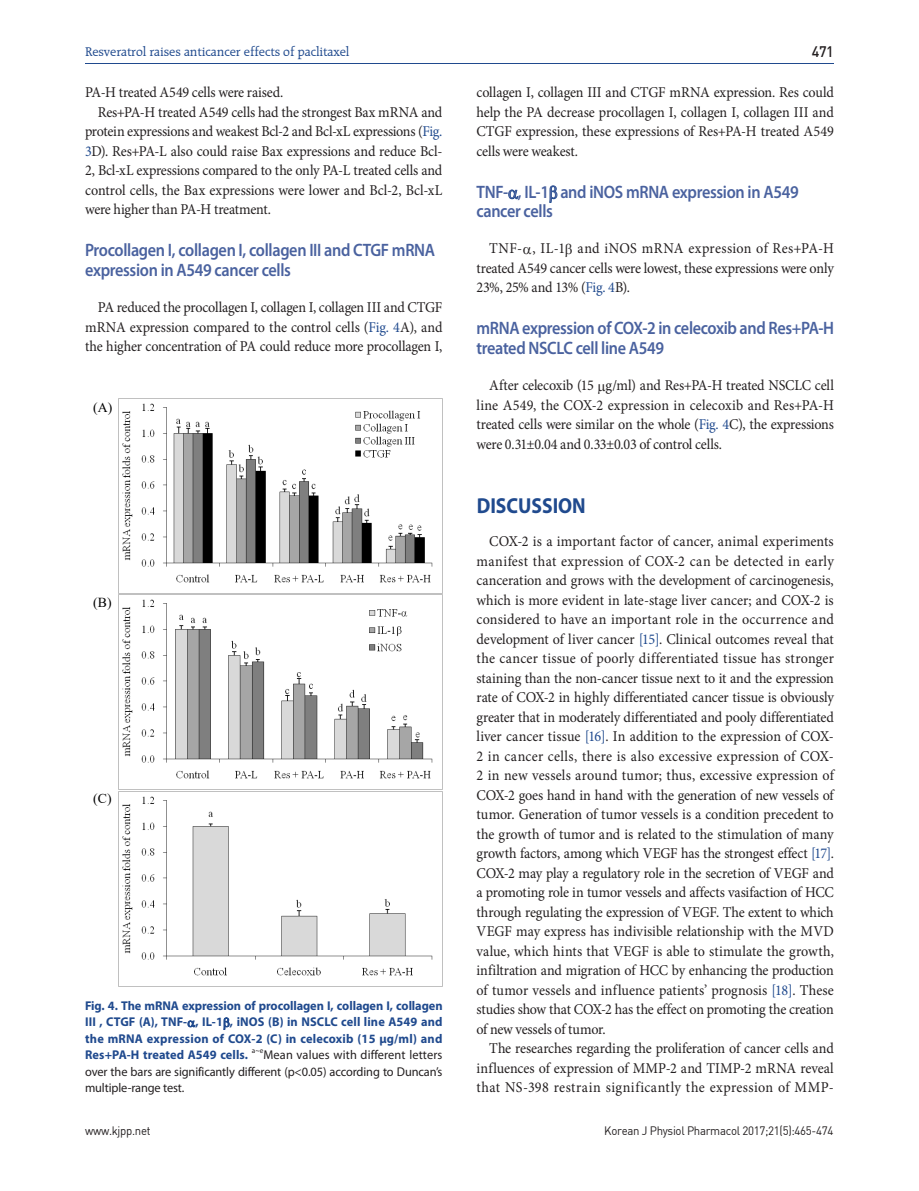
<style>
.page{position:relative;width:919px;height:1191px;background:#fff}
.page>*{position:absolute;margin:0;border:0;box-sizing:border-box;transform-origin:0 0}
.t1{font:700 21.75px "Myriad Pro";color:#204a8e;scale:.9 1}
.t2{font:600 18px/19.5px "Myriad Pro";letter-spacing:-.02em;color:#4a629f;scale:.9 1}
.t3{font:15px/19.5px "Minion Pro";letter-spacing:-.015em;color:#231f20;text-align:justify;scale:.94 1}
.t4{font:15px "Dinmed";color:#231f20;scale:.95 1}
.t5{font:13.65px "Times New Roman";color:#000}
.t6{font:13.5px "Raleigh BT";letter-spacing:-.01em;color:#204a8e}
.t7{font:700 12.75px/16.5px "Myriad Pro";letter-spacing:.01em;color:#204a8e;text-align:justify}
.t8{font:12.75px/16.5px "Myriad Pro";letter-spacing:-.01em;color:#231f20;text-align:justify}
.t9{font:12px "Dinreg";letter-spacing:-.025em;color:#231f20;scale:.95 1}
.t10{font:7.5px "Myriad Pro";color:#231f20}
.s1{color:#204a8e}
</style>
<div class="page">
<hr style="left:85px;top:64px;width:748px;height:1px;background:#204a8e">
<img style="left:118px;top:398px;width:324px;height:195px">
<img style="left:118px;top:595px;width:315px;height:194px">
<img style="left:118px;top:791px;width:324px;height:195px">
<svg style="left:508px;top:190px;width:10px;height:9px"></svg>
<svg style="left:549px;top:185px;width:8px;height:18px"></svg>
<svg style="left:187px;top:1020px;width:8px;height:7px"></svg>
<svg style="left:223px;top:1017px;width:7px;height:12px"></svg>
<p class="t6" style="left:85px;top:43px;width:266px">Resveratrol raises anticancer effects of paclitaxel</p>
<p class="t3" style="left:85px;top:83px;width:212px">PA-H treated A549 cells were raised.</p>
<p class="t3" style="left:98px;top:102px;width:368px">Res+PA-H treated A549 cells had the strongest Bax mRNA and</p>
<p class="t3" style="left:85px;top:122px;width:381px">protein expressions and weakest Bcl-2 and Bcl-xL expressions (<span class="s1">Fig.</span></p>
<p class="t3" style="left:85px;top:141px;width:381px"><span class="s1">3</span>D). Res+PA-L also could raise Bax expressions and reduce Bcl-</p>
<p class="t3" style="left:85px;top:161px;width:381px">2, Bcl-xL expressions compared to the only PA-L treated cells and</p>
<p class="t3" style="left:85px;top:180px;width:381px">control cells, the Bax expressions were lower and Bcl-2, Bcl-xL</p>
<p class="t3" style="left:85px;top:200px;width:199px">were higher than PA-H treatment.</p>
<p class="t2" style="left:85px;top:240px;width:390px">Procollagen I, collagen I, collagen III and CTGF mRNA expression in A549 cancer cells</p>
<p class="t3" style="left:85px;top:297px;width:381px;text-indent:13px">PA reduced the procollagen I, collagen I, collagen III and CTGF mRNA expression compared to the control cells (<span class="s1">Fig. 4</span>A), and the higher concentration of PA could reduce more procollagen I,</p>
<p class="t5" style="left:93px;top:398px;width:21px">(A)</p>
<p class="t5" style="left:93px;top:592px;width:20px">(B)</p>
<p class="t5" style="left:93px;top:789px;width:20px">(C)</p>
<p class="t7" style="left:85px;top:996px;width:359px">Fig. 4. The mRNA expression of procollagen I, collagen I, collagen III , CTGF (A), TN F- , IL-1 , iNOS (B) in NSCLC cell line A549 and the mRNA expression of COX-2 (C) in celecoxib (15 µg/ml) and Res+PA-H treated A549 cells.</p>
<p class="t10" style="left:252px;top:1046px;width:13px">a~e</p>
<p class="t8" style="left:85px;top:1046px;width:359px;text-indent:178px">Mean values with different letters over the bars are significantly different (p&lt;0.05) according to Duncan’s multiple-range test.</p>
<p class="t4" style="left:811px;top:42px;width:25px">471</p>
<p class="t3" style="left:476px;top:83px;width:381px">collagen I, collagen III and CTGF mRNA expression. Res could help the PA decrease procollagen I, collagen I, collagen III and CTGF expression, these expressions of Res+PA-H treated A549 cells were weakest.</p>
<p class="t2" style="left:476px;top:181px;width:359px">TNF- , IL-1 and iNOS mRNA expression in A549 cancer cells</p>
<p class="t3" style="left:476px;top:239px;width:381px;text-indent:13px">TNF- , IL-1 and iNOS mRNA expression of Res+PA-H treated A549 cancer cells were lowest, these expressions were only 23%, 25% and 13% (<span class="s1">Fig. 4</span>B).</p>
<p class="t2" style="left:476px;top:318px;width:399px">mRNA expression of COX-2 in celecoxib and Res+PA-H treated NSCLC cell line A549</p>
<p class="t3" style="left:476px;top:375px;width:381px;text-indent:13px">After celecoxib (15 g/ml) and Res+PA-H treated NSCLC cell line A549, the COX-2 expression in celecoxib and Res+PA-H treated cells were similar on the whole (<span class="s1">Fig. 4</span>C), the expressions were 0.31±0.04 and 0.33±0.03 of control cells.</p>
<h1 class="t1" style="left:476px;top:491px;width:106px">DISCUSSION</h1>
<p class="t3" style="left:476px;top:531px;width:382px;text-indent:13px">COX-2 is a important factor of cancer, animal experiments manifest that expression of COX-2 can be detected in early canceration and grows with the development of carcinogenesis, which is more evident in late-stage liver cancer; and COX-2 is considered to have an important role in the occurrence and development of liver cancer <span class="s1">[15]</span>. Clinical outcomes reveal that the cancer tissue of poorly differentiated tissue has stronger staining than the non-cancer tissue next to it and the expression rate of COX-2 in highly differentiated cancer tissue is obviously greater that in moderately differentiated and pooly differentiated liver cancer tissue <span class="s1">[16]</span>. In addition to the expression of COX-2 in cancer cells, there is also excessive expression of COX-2 in new vessels around tumor; thus, excessive expression of COX-2 goes hand in hand with the generation of new vessels of tumor. Generation of tumor vessels is a condition precedent to the growth of tumor and is related to the stimulation of many growth factors, among which VEGF has the strongest effect <span class="s1">[17]</span>.<br>COX-2 may play a regulatory role in the secretion of VEGF and a promoting role in tumor vessels and affects vasifaction of HCC through regulating the expression of VEGF. The extent to which VEGF may express has indivisible relationship with the MVD value, which hints that VEGF is able to stimulate the growth, infiltration and migration of HCC by enhancing the production of tumor vessels and influence patients’ prognosis <span class="s1">[18]</span>. These studies show that COX-2 has the effect on promoting the creation of new vessels of tumor.</p>
<p class="t3" style="left:476px;top:1038px;width:381px;text-indent:13px">The researches regarding the proliferation of cancer cells and influences of expression of MMP-2 and TIMP-2 mRNA reveal that NS-398 restrain significantly the expression of MMP-</p>
<p class="t9" style="left:85px;top:1123px;width:70px">www.kjpp.net</p>
<p class="t9" style="left:604px;top:1123px;width:243px">Korean J Physiol Pharmacol 2017;21(5):465-474</p>
</div>
